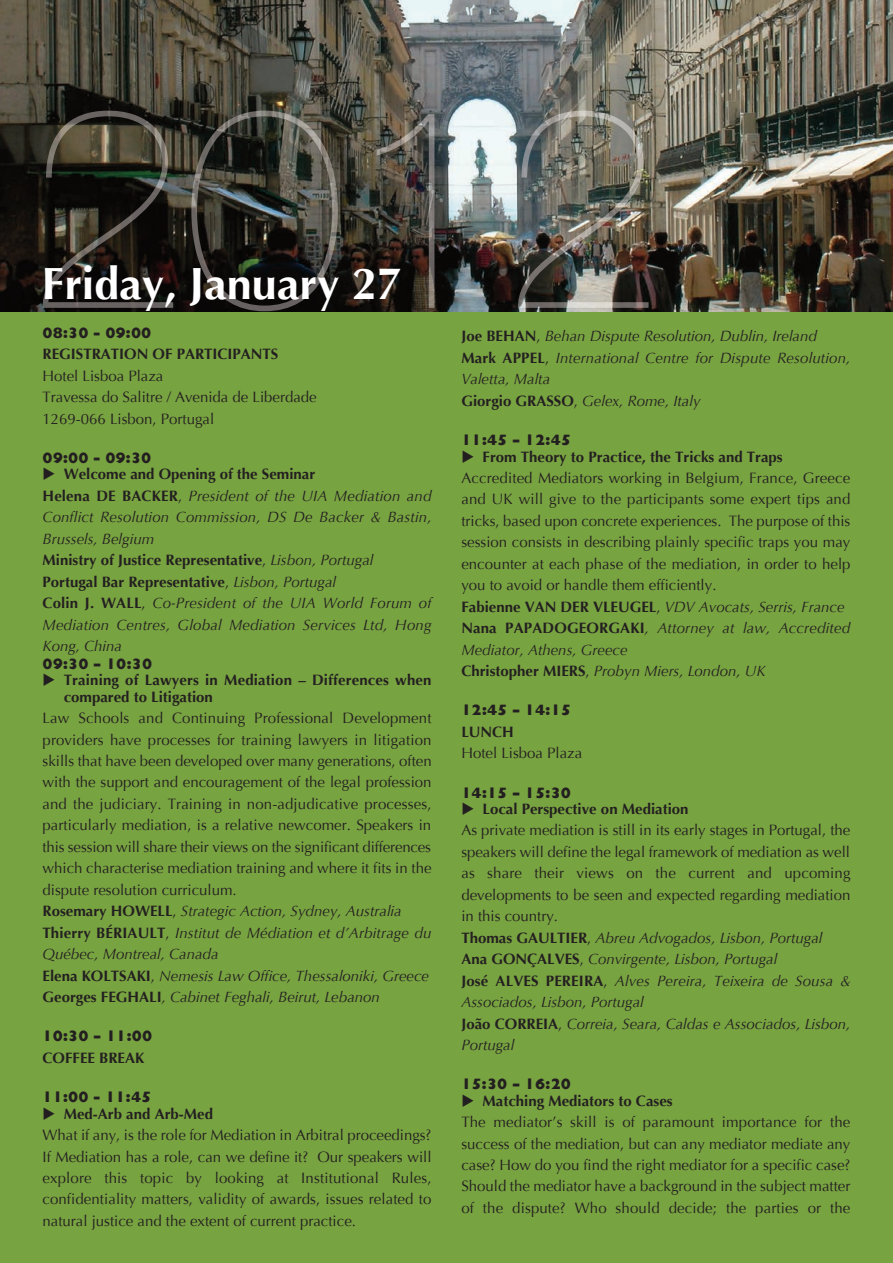
<style>
.page{position:relative;width:893px;height:1263px;background:#78a341}
.page>*{position:absolute;margin:0;border:0;box-sizing:border-box;transform-origin:0 0}
.t1{font:700 45px "Optima";color:#fff}
.t2{font:15px/21.5px "Optima";color:#231f20}
.t3{font:italic 15px/21.5px "Optima";letter-spacing:.01em;color:#231f20}
.t4{font:700 15px/16.5px "Optima";color:#231f20}
.t5{font:800 15px "Gill Sans";color:#231f20}
.s1{font-weight:700;font-style:normal}
.s2{font-style:normal}
.s3{font-weight:700}
.s4{font-style:italic}
</style>
<div class="page">
<img style="left:0;top:0;width:893px;height:312px">
<img style="left:42px;top:111px;width:606px;height:200px">
<h1 class="t1" style="left:42px;top:258px;width:362px">Friday, January 27</h1>
<p class="t5" style="left:43px;top:324px;width:110px">08:30 - 09:00</p>
<p class="t4" style="left:43px;top:346px;width:237px">REGISTRATION OF PARTICIPANTS</p>
<p class="t2" style="left:43px;top:365px;width:276px">Hotel Lisboa Plaza<br>Travessa do Salitre / Avenida de Liberdade<br>1269-066 Lisbon, Portugal</p>
<p class="t5" style="left:43px;top:449px;width:110px">09:00 - 09:30</p>
<p class="t3" style="left:43px;top:464px;width:391px">◆ <span class="s1">Welcome and Opening of the Seminar<br>Helena DE BACKER</span><span class="s2">,</span> President of the UIA Mediation and Conflict Resolution Commission, DS De Backer &amp; Bastin, Brussels, Belgium<br><span class="s1">Ministry of Justice Representative</span><span class="s2">,</span> Lisbon, Portugal <span class="s1">Portugal Bar Representative</span><span class="s2">,</span> Lisbon, Portugal<br><span class="s1">Colin J. WALL</span><span class="s2">,</span> Co-President of the UIA World Forum of Mediation Centres, Global Mediation Services Ltd, Hong Kong, China</p>
<p class="t5" style="left:43px;top:655px;width:111px">09:30 – 10:30</p>
<p class="t4" style="left:64px;top:672px;width:369px;text-indent:-21px">◆ Training of Lawyers in Mediation – Differences when compared to Litigation</p>
<p class="t2" style="left:43px;top:708px;width:391px">Law Schools and Continuing Professional Development providers have processes for training lawyers in litigation skills that have been developed over many generations, often with the support and encouragement of the legal profession and the judiciary. Training in non-adjudicative processes, particularly mediation, is a relative newcomer. Speakers in this session will share their views on the significant differences which characterise mediation training and where it fits in the dispute resolution curriculum.<br><span class="s3">Rosemary HOWELL</span>, <span class="s4">Strategic Action, Sydney, Australia </span><span class="s3">Thierry BÉRIAULT</span>, <span class="s4">Institut de Médiation et d’Arbitrage du Québec, Montreal, Canada<br></span><span class="s3">Elena KOLTSAKI</span>, <span class="s4">Nemesis Law Office, Thessaloniki, Greece </span><span class="s3">Georges FEGHALI</span><span class="s4">, Cabinet Feghali, Beirut, Lebanon</span></p>
<p class="t5" style="left:43px;top:1027px;width:111px">10:30 – 11:00</p>
<p class="t4" style="left:43px;top:1050px;width:103px">COFFEE BREAK</p>
<p class="t5" style="left:43px;top:1088px;width:110px">11:00 - 11:45</p>
<p class="t2" style="left:43px;top:1103px;width:391px">◆ <span class="s3">Med-Arb and Arb-Med<br></span>What if any, is the role for Mediation in Arbitral proceedings?<br>If Mediation has a role, can we define it? Our speakers will explore this topic by looking at Institutional Rules, confidentiality matters, validity of awards, issues related to natural justice and the extent of current practice.</p>
<p class="t3" style="left:461px;top:326px;width:391px"><span class="s1">Joe BEHAN</span><span class="s2">,</span> Behan Dispute Resolution, Dublin, Ireland <span class="s1">Mark APPEL</span><span class="s2">,</span> International Centre for Dispute Resolution, Valetta, Malta<br><span class="s1">Giorgio GRASSO</span><span class="s2">,</span> Gelex, Rome, Italy</p>
<p class="t5" style="left:461px;top:431px;width:111px">11:45 – 12:45</p>
<p class="t2" style="left:461px;top:446px;width:391px">◆ <span class="s3">From Theory to Practice, the Tricks and Traps </span>Accredited Mediators working in Belgium, France, Greece and UK will give to the participants some expert tips and tricks, based upon concrete experiences. The purpose of this session consists in describing plainly specific traps you may encounter at each phase of the mediation, in order to help you to avoid or handle them efficiently.<br><span class="s3">Fabienne VAN DER VLEUGEL</span>, <span class="s4">VDV Avocats, Serris, France </span><span class="s3">Nana PAPADOGEORGAKI</span><span class="s4">, Attorney at law, Accredited Mediator, Athens, Greece<br></span><span class="s3">Christopher MIERS</span>, <span class="s4">Probyn Miers, London, UK</span></p>
<p class="t5" style="left:461px;top:701px;width:111px">12:45 – 14:15</p>
<p class="t4" style="left:461px;top:724px;width:54px">LUNCH</p>
<p class="t2" style="left:461px;top:743px;width:122px">Hotel Lisboa Plaza</p>
<p class="t5" style="left:461px;top:784px;width:111px">14:15 – 15:30</p>
<p class="t2" style="left:461px;top:798px;width:391px">◆ <span class="s3">Local Perspective on Mediation<br></span>As private mediation is still in its early stages in Portugal, the speakers will define the legal framework of mediation as well as share their views on the current and upcoming developments to be seen and expected regarding mediation in this country.<br><span class="s3">Thomas GAULTIER</span>, <span class="s4">Abreu Advogados, Lisbon, Portugal </span><span class="s3">Ana GONÇALVES</span>, <span class="s4">Convirgente, Lisbon, Portugal<br></span><span class="s3">José ALVES PEREIRA</span>, <span class="s4">Alves Pereira, Teixeira de Sousa &amp; Associados, Lisbon, Portugal<br></span><span class="s3">João CORREIA</span>, <span class="s4">Correia, Seara, Caldas e Associados, Lisbon, Portugal</span></p>
<p class="t5" style="left:461px;top:1075px;width:111px">15:30 – 16:20</p>
<p class="t2" style="left:461px;top:1090px;width:391px">◆ <span class="s3">Matching Mediators to Cases<br></span>The mediator’s skill is of paramount importance for the success of the mediation, but can any mediator mediate any case? How do you find the right mediator for a specific case?<br>Should the mediator have a background in the subject matter of the dispute? Who should decide; the parties or the</p>
</div>
